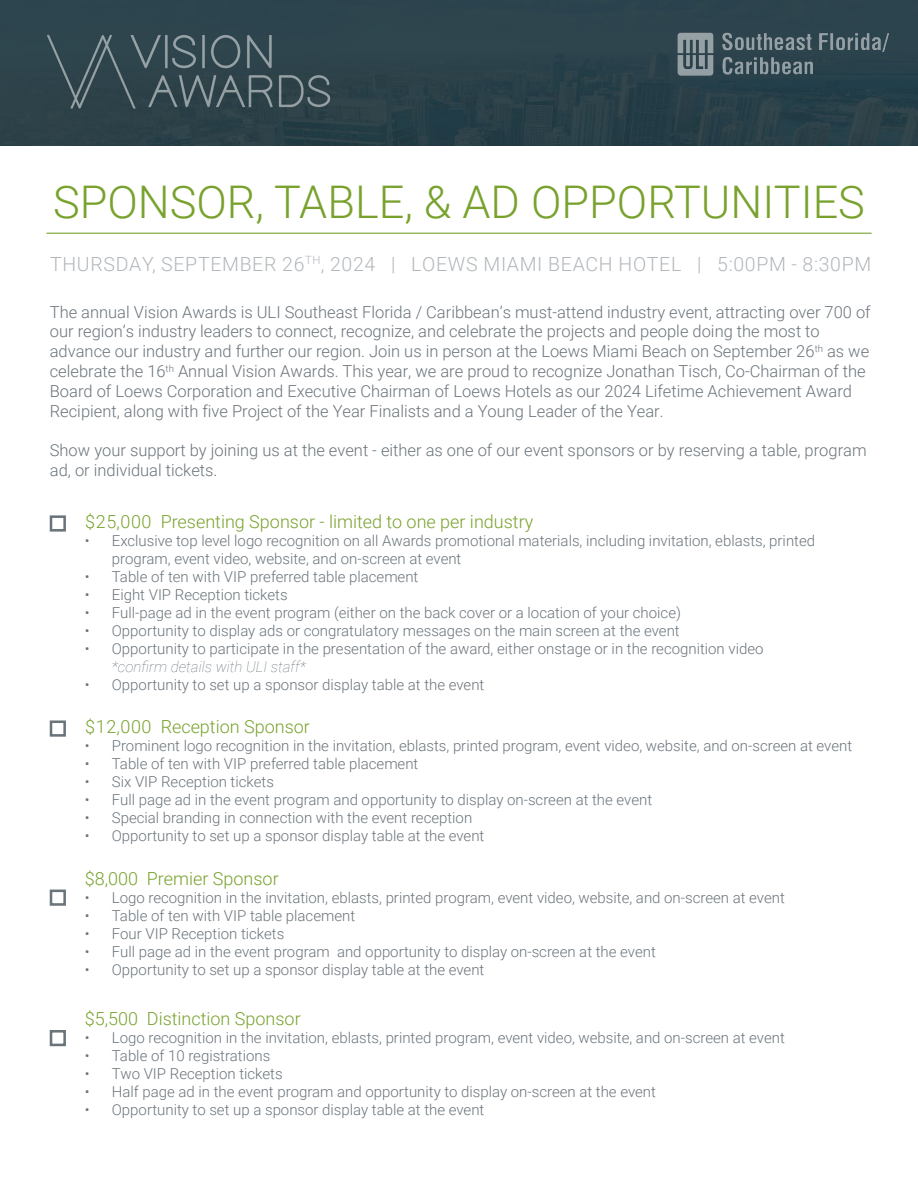
<style>
.page{position:relative;width:918px;height:1188px;background:#fff}
.page>*{position:absolute;margin:0;border:0;box-sizing:border-box;transform-origin:0 0}
.t1{font:300 45px "Roboto";color:#78a22d}
.t2{font:300 19.5px "Roboto";letter-spacing:.035em;color:#b2b7bb}
.t3{font:300 18px "Roboto";color:#78a22d}
.t4{font:300 16.5px/19.8px "Roboto";color:#6a747b}
.t5{font:300 15px/18px "Roboto";color:#6a747b}
.s1{font-weight:100;font-style:italic}
</style>
<div class="page">
<img style="left:0;top:0;width:918px;height:145px">
<div style="left:50px;top:890px;width:16px;height:16px;border:3px solid #6a747b"></div>
<div style="left:50px;top:1030px;width:16px;height:16px;border:3px solid #6a747b"></div>
<div style="left:50px;top:515px;width:16px;height:17px;border:3px solid #6a747b"></div>
<div style="left:50px;top:720px;width:16px;height:17px;border:3px solid #6a747b"></div>
<img style="left:672px;top:21px;width:229px;height:67px">
<hr style="left:46px;top:233px;width:826px;height:1px;background:#78a22d">
<p class="t1" style="left:53px;top:170px;width:813px">SPONSOR, TABLE, &amp; AD OPPORTUNITIES</p>
<p class="t2" style="left:50px;top:250px;width:823px">THURSDAY, SEPTEMBER 26<sup>TH</sup>, 2024 | LOEWS MIAMI BEACH HOTEL | 5:00PM - 8:30PM</p>
<p class="t4" style="left:50px;top:301px;width:822px">The annual Vision Awards is ULI Southeast Florida / Caribbean’s must-attend industry event, attracting over 700 of our region’s industry leaders to connect, recognize, and celebrate the projects and people doing the most to advance our industry and further our region. Join us in person at the Loews Miami Beach on September 26<sup>th</sup> as we celebrate the 16<sup>th</sup> Annual Vision Awards. This year, we are proud to recognize Jonathan Tisch, Co-Chairman of the Board of Loews Corporation and Executive Chairman of Loews Hotels as our 2024 Lifetime Achievement Award Recipient, along with five Project of the Year Finalists and a Young Leader of the Year.</p>
<p class="t4" style="left:50px;top:440px;width:818px">Show your support by joining us at the event - either as one of our event sponsors or by reserving a table, program ad, or individual tickets.</p>
<p class="t3" style="left:85px;top:509px;width:450px">$25,000 Presenting Sponsor - limited to one per industry</p>
<p class="t5" style="left:112px;top:531px;width:705px;text-indent:-27px">• Exclusive top level logo recognition on all Awards promotional materials, including invitation, eblasts, printed program, event video, website, and on-screen at event</p>
<p class="t5" style="left:85px;top:567px;width:335px">• Table of ten with VIP preferred table placement</p>
<p class="t5" style="left:85px;top:585px;width:204px">• Eight VIP Reception tickets</p>
<p class="t5" style="left:85px;top:603px;width:598px">• Full-page ad in the event program (either on the back cover or a location of your choice)</p>
<p class="t5" style="left:85px;top:621px;width:596px">• Opportunity to display ads or congratulatory messages on the main screen at the event</p>
<p class="t5" style="left:112px;top:639px;width:653px;text-indent:-27px">• Opportunity to participate in the presentation of the award, either onstage or in the recognition video <span class="s1">*confirm details with ULI staff*</span></p>
<p class="t5" style="left:85px;top:675px;width:401px">• Opportunity to set up a sponsor display table at the event</p>
<p class="t3" style="left:85px;top:714px;width:226px">$12,000 Reception Sponsor</p>
<p class="t5" style="left:85px;top:736px;width:769px">• Prominent logo recognition in the invitation, eblasts, printed program, event video, website, and on-screen at event</p>
<p class="t5" style="left:85px;top:754px;width:335px">• Table of ten with VIP preferred table placement</p>
<p class="t5" style="left:85px;top:772px;width:191px">• Six VIP Reception tickets</p>
<p class="t5" style="left:85px;top:790px;width:569px">• Full page ad in the event program and opportunity to display on-screen at the event</p>
<p class="t5" style="left:85px;top:808px;width:389px">• Special branding in connection with the event reception</p>
<p class="t5" style="left:85px;top:826px;width:401px">• Opportunity to set up a sponsor display table at the event</p>
<p class="t3" style="left:85px;top:866px;width:195px">$8,000 Premier Sponsor</p>
<p class="t5" style="left:85px;top:888px;width:702px">• Logo recognition in the invitation, eblasts, printed program, event video, website, and on-screen at event</p>
<p class="t5" style="left:85px;top:906px;width:272px">• Table of ten with VIP table placement</p>
<p class="t5" style="left:85px;top:924px;width:201px">• Four VIP Reception tickets</p>
<p class="t5" style="left:85px;top:942px;width:573px">• Full page ad in the event program and opportunity to display on-screen at the event</p>
<p class="t5" style="left:85px;top:960px;width:401px">• Opportunity to set up a sponsor display table at the event</p>
<p class="t3" style="left:85px;top:1006px;width:217px">$5,500 Distinction Sponsor</p>
<p class="t5" style="left:85px;top:1028px;width:702px">• Logo recognition in the invitation, eblasts, printed program, event video, website, and on-screen at event</p>
<p class="t5" style="left:85px;top:1046px;width:187px">• Table of 10 registrations</p>
<p class="t5" style="left:85px;top:1064px;width:199px">• Two VIP Reception tickets</p>
<p class="t5" style="left:85px;top:1082px;width:573px">• Half page ad in the event program and opportunity to display on-screen at the event</p>
<p class="t5" style="left:85px;top:1100px;width:401px">• Opportunity to set up a sponsor display table at the event</p>
</div>
